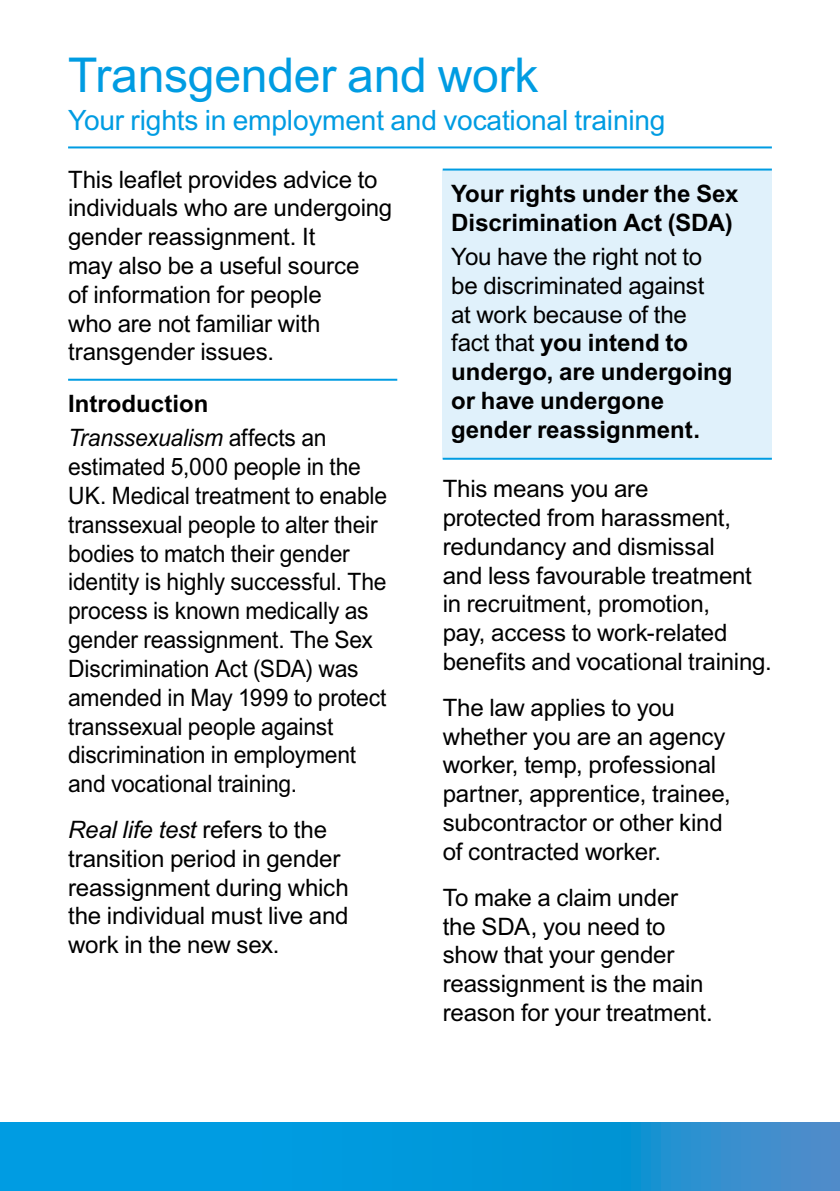
<style>
.page{position:relative;width:840px;height:1191px;background:#fff}
.page>*{position:absolute;margin:0;border:0;box-sizing:border-box;transform-origin:0 0}
.Title_inside_1{font:48px "Arial MT Std";letter-spacing:-.005em;color:#009ce2}
.Title_inside_seconda{font:28px "Arial MT Std";letter-spacing:-.005em;color:#009ce2}
.text{font:24px/28.8px "Arial MT Std";letter-spacing:-.005em;color:#000}
.Text_under_head{font:24px/28.8px "Arial MT Std";letter-spacing:-.01em;color:#000;scale:.95 1}
.Text_box_bottom{font:24px/28.8px "Arial MT Std";letter-spacing:-.01em;color:#000}
.text_bold_with_rule{font:700 24px/28.8px "Arial MT Std";color:#000}
.Text_bold_with_blue{font:700 24px "Arial MT Std";color:#000}
.s1{font-style:italic}
.s2{font-weight:700}
</style>
<div class="page">
<div style="left:0;top:1123px;width:242px;height:68px;background:#009ce2"></div>
<div style="left:242px;top:1123px;width:10px;height:68px;background:#009ce2"></div>
<div style="left:252px;top:1123px;width:10px;height:68px;background:#009ce2"></div>
<div style="left:262px;top:1123px;width:10px;height:68px;background:#009ce1"></div>
<div style="left:272px;top:1123px;width:10px;height:68px;background:#009ce1"></div>
<div style="left:282px;top:1123px;width:10px;height:68px;background:#009ce1"></div>
<div style="left:292px;top:1123px;width:10px;height:68px;background:#009be0"></div>
<div style="left:302px;top:1123px;width:10px;height:68px;background:#009be0"></div>
<div style="left:312px;top:1123px;width:10px;height:68px;background:#009be0"></div>
<div style="left:322px;top:1123px;width:10px;height:68px;background:#009bdf"></div>
<div style="left:332px;top:1123px;width:10px;height:68px;background:#009bdf"></div>
<div style="left:342px;top:1123px;width:10px;height:68px;background:#009ade"></div>
<div style="left:352px;top:1123px;width:10px;height:68px;background:#009ade"></div>
<div style="left:362px;top:1123px;width:10px;height:68px;background:#009ade"></div>
<div style="left:372px;top:1123px;width:10px;height:68px;background:#009add"></div>
<div style="left:382px;top:1123px;width:10px;height:68px;background:#009add"></div>
<div style="left:392px;top:1123px;width:10px;height:68px;background:#0099dc"></div>
<div style="left:402px;top:1123px;width:10px;height:68px;background:#0099dc"></div>
<div style="left:412px;top:1123px;width:9px;height:68px;background:#0099db"></div>
<div style="left:421px;top:1123px;width:10px;height:68px;background:#0099db"></div>
<div style="left:431px;top:1123px;width:10px;height:68px;background:#0098db"></div>
<div style="left:441px;top:1123px;width:10px;height:68px;background:#0098db"></div>
<div style="left:451px;top:1123px;width:10px;height:68px;background:#0098da"></div>
<div style="left:461px;top:1123px;width:10px;height:68px;background:#0098da"></div>
<div style="left:471px;top:1123px;width:10px;height:68px;background:#0097d9"></div>
<div style="left:481px;top:1123px;width:10px;height:68px;background:#0097d9"></div>
<div style="left:491px;top:1123px;width:10px;height:68px;background:#0097d8"></div>
<div style="left:501px;top:1123px;width:10px;height:68px;background:#0096d8"></div>
<div style="left:511px;top:1123px;width:10px;height:68px;background:#0096d8"></div>
<div style="left:521px;top:1123px;width:10px;height:68px;background:#0096d7"></div>
<div style="left:531px;top:1123px;width:10px;height:68px;background:#0096d7"></div>
<div style="left:541px;top:1123px;width:10px;height:68px;background:#0096d6"></div>
<div style="left:551px;top:1123px;width:10px;height:68px;background:#0095d6"></div>
<div style="left:561px;top:1123px;width:10px;height:68px;background:#0095d5"></div>
<div style="left:571px;top:1123px;width:10px;height:68px;background:#0094d5"></div>
<div style="left:581px;top:1123px;width:10px;height:68px;background:#0094d5"></div>
<div style="left:591px;top:1123px;width:10px;height:68px;background:#0094d4"></div>
<div style="left:601px;top:1123px;width:10px;height:68px;background:#0094d4"></div>
<div style="left:611px;top:1123px;width:10px;height:68px;background:#0094d4"></div>
<div style="left:621px;top:1123px;width:10px;height:68px;background:#0093d3"></div>
<div style="left:631px;top:1123px;width:10px;height:68px;background:#0693d2"></div>
<div style="left:641px;top:1123px;width:10px;height:68px;background:#1092d2"></div>
<div style="left:651px;top:1123px;width:10px;height:68px;background:#1792d1"></div>
<div style="left:661px;top:1123px;width:10px;height:68px;background:#2192d1"></div>
<div style="left:671px;top:1123px;width:10px;height:68px;background:#2592d1"></div>
<div style="left:681px;top:1123px;width:10px;height:68px;background:#2991d0"></div>
<div style="left:691px;top:1123px;width:10px;height:68px;background:#2c91d0"></div>
<div style="left:701px;top:1123px;width:9px;height:68px;background:#2f91d0"></div>
<div style="left:710px;top:1123px;width:10px;height:68px;background:#3390cf"></div>
<div style="left:720px;top:1123px;width:10px;height:68px;background:#388fce"></div>
<div style="left:730px;top:1123px;width:10px;height:68px;background:#3a8fce"></div>
<div style="left:740px;top:1123px;width:10px;height:68px;background:#3d8fce"></div>
<div style="left:750px;top:1123px;width:10px;height:68px;background:#3f8fcd"></div>
<div style="left:760px;top:1123px;width:10px;height:68px;background:#418ecd"></div>
<div style="left:770px;top:1123px;width:10px;height:68px;background:#438ecc"></div>
<div style="left:780px;top:1123px;width:10px;height:68px;background:#478dcb"></div>
<div style="left:790px;top:1123px;width:10px;height:68px;background:#498dcb"></div>
<div style="left:800px;top:1123px;width:10px;height:68px;background:#4b8ccb"></div>
<div style="left:810px;top:1123px;width:10px;height:68px;background:#4d8cca"></div>
<div style="left:820px;top:1123px;width:10px;height:68px;background:#4e8cca"></div>
<div style="left:830px;top:1123px;width:9px;height:68px;background:#508bc9"></div>
<hr style="left:68px;top:146px;width:703px;height:2px;background:#009ce2">
<hr style="left:68px;top:379px;width:329px;height:2px;background:#009ce2">
<div style="left:442px;top:170px;width:329px;height:289px;background:#e0f1fb"></div>
<hr style="left:442px;top:168px;width:329px;height:2px;background:#009ce2">
<hr style="left:442px;top:458px;width:329px;height:2px;background:#009ce2">
<p class="Title_inside_1" style="left:68px;top:47px;width:471px">Transgender and work</p>
<p class="Title_inside_seconda" style="left:68px;top:104px;width:598px">Your rights in employment and vocational training</p>
<p class="text" style="left:68px;top:165px;width:325px">This leaflet provides advice to individuals who are undergoing gender reassignment. It<br>may also be a useful source<br>of information for people<br>who are not familiar with transgender issues.</p>
<p class="Text_bold_with_blue" style="left:68px;top:389px;width:142px">Introduction</p>
<p class="Text_under_head" style="left:68px;top:423px;width:337px"><span class="s1">Transsexualism</span> affects an estimated 5,000 people in the<br>UK. Medical treatment to enable transsexual people to alter their bodies to match their gender identity is highly successful. The process is known medically as gender reassignment. The Sex<br>Discrimination Act (SDA) was amended in May 1999 to protect transsexual people against discrimination in employment and vocational training.</p>
<p class="text" style="left:68px;top:815px;width:282px"><span class="s1">Real life test</span> refers to the transition period in gender reassignment during which the individual must live and work in the new sex.</p>
<p class="text_bold_with_rule" style="left:451px;top:179px;width:288px">Your rights under the Sex<br>Discrimination Act (SDA)</p>
<p class="Text_box_bottom" style="left:451px;top:242px;width:283px">You have the right not to be discriminated against<br>at work because of the<br>fact that <span class="s2">you intend to undergo, are undergoing or have undergone gender reassignment.</span></p>
<p class="text" style="left:442px;top:474px;width:330px">This means you are<br>protected from harassment, redundancy and dismissal<br>and less favourable treatment in recruitment, promotion,<br>pay, access to work-related benefits and vocational training.</p>
<p class="text" style="left:442px;top:693px;width:289px">The law applies to you whether you are an agency worker, temp, professional partner, apprentice, trainee, subcontractor or other kind of contracted worker.</p>
<p class="text" style="left:442px;top:882px;width:271px">To make a claim under the SDA, you need to show that your gender reassignment is the main reason for your treatment.</p>
</div>
